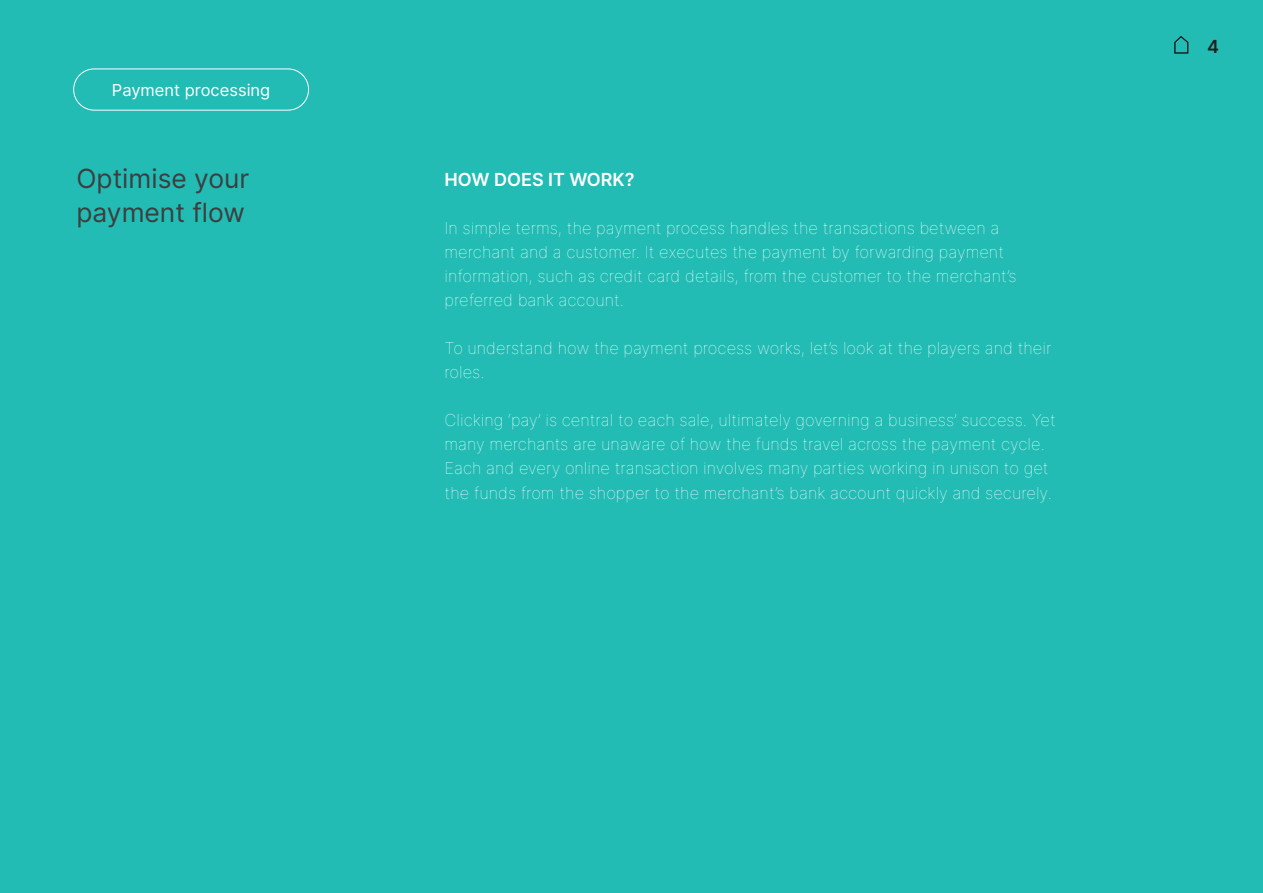
<style>
.page{position:relative;width:1263px;height:893px;background:#22bcb5}
.page>*{position:absolute;margin:0;border:0;box-sizing:border-box;transform-origin:0 0}
.Page_Subtiitle{font:26.4px/33.9px "Inter";color:#3e3e3f}
.Large_Heading_Black{font:600 18px "Inter";color:#fff}
.WL_Page_Numbers{font:600 18px "Inter";color:#231f20}
.WL_Section_Intro{font:100 16.5px/24px "Inter";color:#fff}
.WL_Outline__Heading{font:16.5px "Inter";color:#fff}
</style>
<div class="page">
<div style="left:73px;top:69px;width:236px;height:42px;border:1px solid #fff;border-radius:21px"></div>
<svg style="left:1174px;top:36px;width:14px;height:18px"></svg>
<p class="WL_Outline__Heading" style="left:112px;top:78px;width:160px">Payment processing</p>
<p class="Page_Subtiitle" style="left:77px;top:161px;width:174px">Optimise your payment flow</p>
<p class="Large_Heading_Black" style="left:444px;top:167px;width:192px">HOW DOES IT WORK?</p>
<p class="WL_Section_Intro" style="left:444px;top:216px;width:574px">In simple terms, the payment process handles the transactions between a merchant and a customer. It executes the payment by forwarding payment information, such as credit card details, from the customer to the merchant’s preferred bank account.</p>
<p class="WL_Section_Intro" style="left:444px;top:336px;width:608px">To understand how the payment process works, let’s look at the players and their roles.</p>
<p class="WL_Section_Intro" style="left:444px;top:408px;width:613px">Clicking ‘pay’ is central to each sale, ultimately governing a business’ success. Yet many merchants are unaware of how the funds travel across the payment cycle.<br>Each and every online transaction involves many parties working in unison to get the funds from the shopper to the merchant’s bank account quickly and securely.</p>
<p class="WL_Page_Numbers" style="left:1207px;top:33px;width:13px">4</p>
</div>
